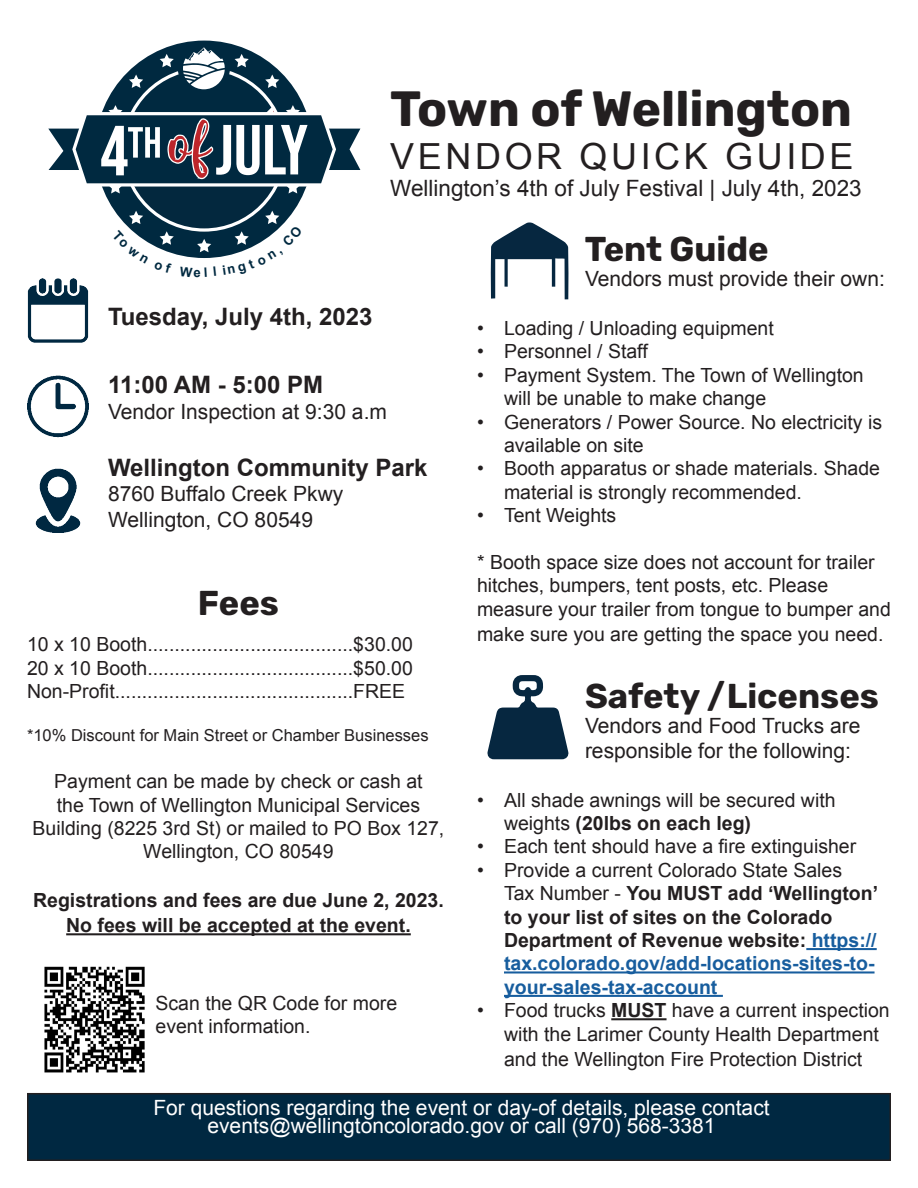
<style>
.page{position:relative;width:918px;height:1188px;background:#fff}
.page>*{position:absolute;margin:0;border:0;box-sizing:border-box;transform-origin:0 0}
.t1{font:700 49.5px "Rubik";color:#231f20}
.t2{font:36px "Arial";letter-spacing:.1em;color:#231f20}
.t3{font:700 34.5px "Rubik";color:#231f20}
.t4{font:700 24px "Arial";color:#231f20}
.t5{font:22.5px "Arial";color:#231f20}
.t6{font:21px "Arial";color:#231f20}
.t7{font:21px/18px "Arial";color:#fff;text-align:center}
.t8{font:19.5px/23.4px "Arial";color:#231f20}
.t9{font:700 19.5px/23.4px "Arial";color:#231f20;text-align:center}
.t10{font:16.5px "Arial";color:#231f20}
.t11{font:700 13.05px "Arial";color:#002940}
.s1{font-weight:700}
.s2{font-weight:400}
.s3{color:#175d9e}
</style>
<div class="page">
<img style="left:27px;top:279px;width:62px;height:254px">
<hr style="left:66px;top:933px;width:345px;height:2px;background:#231f20">
<img style="left:44px;top:966px;width:101px;height:107px">
<hr style="left:806px;top:948px;width:71px;height:2px;background:#175d9e">
<hr style="left:504px;top:971px;width:371px;height:3px;background:#175d9e">
<hr style="left:504px;top:995px;width:219px;height:2px;background:#175d9e">
<hr style="left:611px;top:1018px;width:56px;height:2px;background:#231f20">
<svg style="left:491px;top:222px;width:78px;height:77px"></svg>
<svg style="left:487px;top:675px;width:82px;height:84px"></svg>
<div style="left:28px;top:1094px;width:862px;height:66px;background:#002841"></div>
<div style="left:27px;top:1093px;width:864px;height:68px;border:2px solid #231f20"></div>
<svg style="left:170px;top:40px;width:68px;height:6px"></svg>
<div style="left:178px;top:42px;width:52px;height:52px;background:#002940;border-radius:50%"></div>
<svg style="left:48px;top:46px;width:313px;height:212px"></svg>
<p class="t1" style="left:390px;top:81px;width:463px">Town of Wellington</p>
<p class="t2" style="left:390px;top:133px;width:465px">VENDOR QUICK GUIDE</p>
<p class="t5" style="left:390px;top:173px;width:473px">Wellington’s 4th of July Festival | July 4th, 2023</p>
<p class="t11" style="left:194px;top:264px;width:9px">e</p>
<p class="t4" style="left:108px;top:301px;width:266px">Tuesday, July 4th, 2023</p>
<p class="t4" style="left:108px;top:369px;width:217px">11:00 AM - 5:00 PM</p>
<p class="t6" style="left:108px;top:397px;width:281px">Vendor Inspection at 9:30 a.m</p>
<p class="t4" style="left:108px;top:452px;width:321px">Wellington Community Park</p>
<p class="t6" style="left:108px;top:480px;width:237px">8760 Buffalo Creek Pkwy</p>
<p class="t6" style="left:108px;top:505px;width:207px">Wellington, CO 80549</p>
<p class="t3" style="left:198px;top:584px;width:83px">Fees</p>
<p class="t8" style="left:27px;top:633px;width:387px">10 x 10 Booth......................................$30.00</p>
<p class="t8" style="left:27px;top:657px;width:387px">20 x 10 Booth......................................$50.00</p>
<p class="t8" style="left:27px;top:680px;width:380px">Non-Profit............................................FREE</p>
<p class="t10" style="left:27px;top:725px;width:403px">*10% Discount for Main Street or Chamber Businesses</p>
<p class="t8" style="left:33px;top:770px;width:413px;text-align:center">Payment can be made by check or cash at<br>the Town of Wellington Municipal Services Building (8225 3rd St) or mailed to PO Box 127, Wellington, CO 80549</p>
<p class="t9" style="left:33px;top:888px;width:412px;line-height:25.2px">Registrations and fees are due June 2, 2023.<br>No fees will be accepted at the event.</p>
<p class="t8" style="left:156px;top:991px;width:243px">Scan the QR Code for more event information.</p>
<p class="t3" style="left:585px;top:230px;width:185px">Tent Guide</p>
<p class="t6" style="left:585px;top:265px;width:301px">Vendors must provide their own:</p>
<p class="t8" style="left:477px;top:317px;width:298px">• Loading / Unloading equipment</p>
<p class="t8" style="left:477px;top:340px;width:172px">• Personnel / Staff</p>
<p class="t8" style="left:504px;top:363px;width:361px;text-indent:-27px">• Payment System. The Town of Wellington will be unable to make change</p>
<p class="t8" style="left:504px;top:410px;width:380px;text-indent:-27px">• Generators / Power Source. No electricity is available on site</p>
<p class="t8" style="left:504px;top:457px;width:378px;text-indent:-27px">• Booth apparatus or shade materials. Shade material is strongly recommended.</p>
<p class="t8" style="left:477px;top:504px;width:141px">• Tent Weights</p>
<p class="t8" style="left:477px;top:551px;width:415px">* Booth space size does not account for trailer hitches, bumpers, tent posts, etc. Please measure your trailer from tongue to bumper and</p>
<p class="t8" style="left:477px;top:623px;width:408px">make sure you are getting the space you need.</p>
<p class="t3" style="left:585px;top:676px;width:295px">Safety /Licenses</p>
<p class="t6" style="left:585px;top:712px;width:277px">Vendors and Food Trucks are</p>
<p class="t6" style="left:585px;top:737px;width:268px">responsible for the following:</p>
<p class="t8" style="left:504px;top:788px;width:333px;text-indent:-27px">• All shade awnings will be secured with weights <span class="s1">(20lbs on each leg)</span></p>
<p class="t8" style="left:477px;top:835px;width:381px">• Each tent should have a fire extinguisher</p>
<p class="t9" style="left:504px;top:859px;width:376px;text-align:left;text-indent:-27px"><span class="s2">• Provide a current Colorado State Sales<br>Tax Number -</span> You MUST add ‘Wellington’ to your list of sites on the Colorado Department of Revenue website: <span class="s3">https:// tax.colorado.gov/add-locations-sites-to&shy;your-sales-tax-account</span></p>
<p class="t8" style="left:504px;top:999px;width:387px;text-indent:-27px">• Food trucks <span class="s1">MUST</span> have a current inspection with the Larimer County Health Department</p>
<p class="t8" style="left:504px;top:1047px;width:360px">and the Wellington Fire Protection District</p>
<p class="t7" style="left:153px;top:1099px;width:618px">For questions regarding the event or day-of details, please contact events@wellingtoncolorado.gov or call (970) 568-3381</p>
</div>
